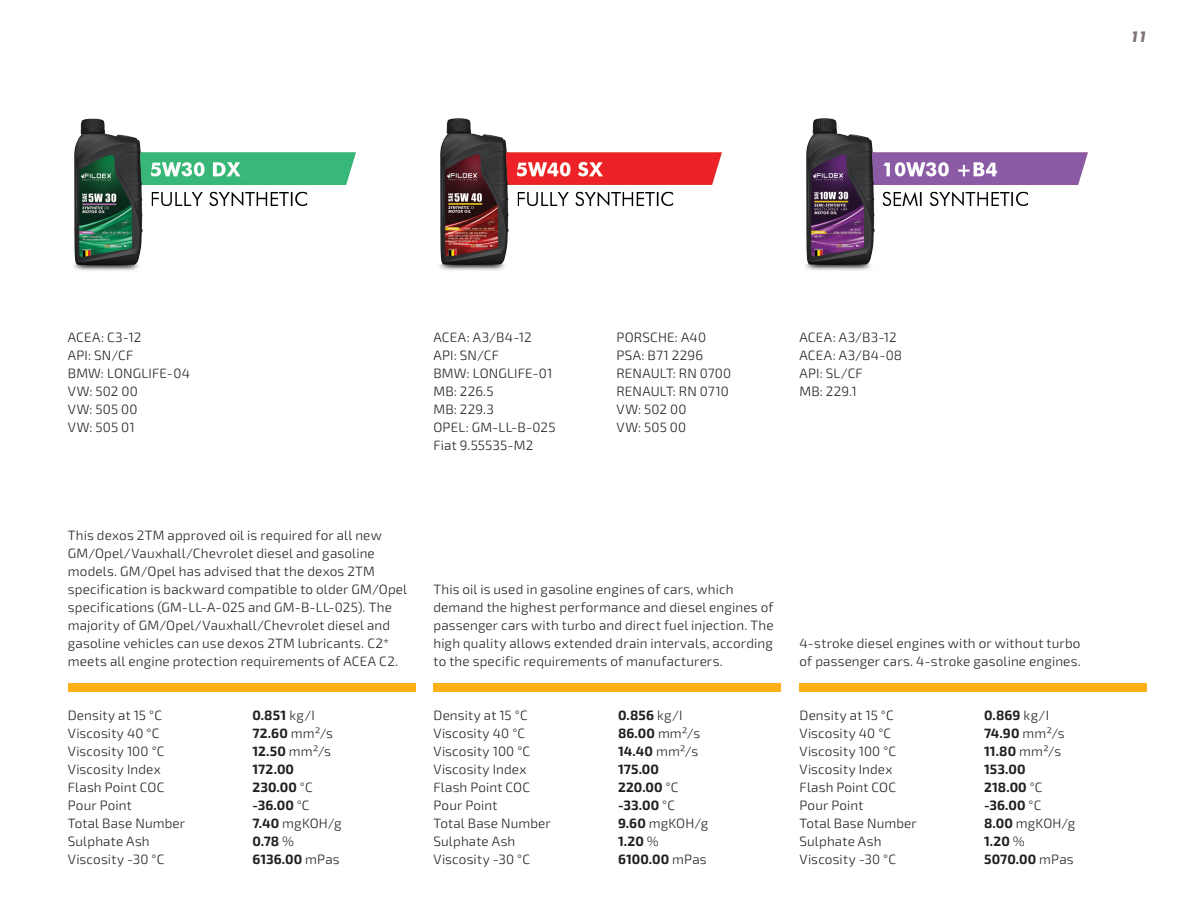
<style>
.page{position:relative;width:1188px;height:918px;background:#fff}
.page>*{position:absolute;margin:0;border:0;box-sizing:border-box;transform-origin:0 0}
.t1{font:italic 700 15px "Futura BT";color:#7f7674}
.t2{font:300 13.5px/18px "Exo 2";letter-spacing:.01em;color:#231f20}
.t3{font:700 13.5px "Exo 2";letter-spacing:.01em;color:#231f20}
.s1{font-weight:300}
.s2{font-weight:700}
</style>
<div class="page">
<img style="left:73px;top:118px;width:283px;height:153px">
<img style="left:439px;top:118px;width:283px;height:152px">
<img style="left:805px;top:118px;width:283px;height:152px">
<div style="left:68px;top:683px;width:348px;height:9px;background:#fbb017"></div>
<div style="left:434px;top:683px;width:348px;height:9px;background:#fbb017"></div>
<div style="left:800px;top:683px;width:348px;height:9px;background:#fbb017"></div>
<p class="t1" style="left:1131px;top:28px;width:18px">11</p>
<p class="t2" style="left:68px;top:329px;width:124px">ACEA: C3-12<br>API: SN/CF<br>BMW: LONGLIFE-04<br>VW: 502 00<br>VW: 505 00<br>VW: 505 01</p>
<p class="t2" style="left:434px;top:329px;width:124px">ACEA: A3/B4-12<br>API: SN/CF<br>BMW: LONGLIFE-01<br>MB: 226.5<br>MB: 229.3<br>OPEL: GM-LL-B-025<br>Fiat 9.55535-M2</p>
<p class="t2" style="left:617px;top:329px;width:116px">PORSCHE: A40<br>PSA: B71 2296<br>RENAULT: RN 0700<br>RENAULT: RN 0710<br>VW: 502 00<br>VW: 505 00</p>
<p class="t2" style="left:800px;top:329px;width:104px">ACEA: A3/B3-12<br>ACEA: A3/B4-08<br>API: SL/CF<br>MB: 229.1</p>
<p class="t2" style="left:68px;top:527px;width:341px">This dexos 2TM approved oil is required for all new GM/Opel/Vauxhall/Chevrolet diesel and gasoline models. GM/Opel has advised that the dexos 2TM specification is backward compatible to older GM/Opel specifications (GM-LL-A-025 and GM-B-LL-025). The majority of GM/Opel/Vauxhall/Chevrolet diesel and gasoline vehicles can use dexos 2TM lubricants. C2* meets all engine protection requirements of ACEA C2.</p>
<p class="t2" style="left:68px;top:707px;width:96px">Density at 15 °C</p>
<p class="t3" style="left:252px;top:707px;width:64px">0.851 <span class="s1">kg/I</span></p>
<p class="t2" style="left:68px;top:725px;width:93px">Viscosity 40 °C</p>
<p class="t3" style="left:252px;top:725px;width:82px">72.60 <span class="s1">mm²/s</span></p>
<p class="t2" style="left:68px;top:743px;width:98px">Viscosity 100 °C</p>
<p class="t3" style="left:252px;top:743px;width:80px">12.50 <span class="s1">mm²/s</span></p>
<p class="t2" style="left:68px;top:761px;width:95px">Viscosity Index</p>
<p class="t3" style="left:252px;top:761px;width:43px">172.00</p>
<p class="t2" style="left:68px;top:779px;width:98px">Flash Point COC</p>
<p class="t3" style="left:252px;top:779px;width:62px">230.00 <span class="s1">°C</span></p>
<p class="t2" style="left:68px;top:797px;width:65px">Pour Point</p>
<p class="t3" style="left:252px;top:797px;width:59px">-36.00 <span class="s1">°C</span></p>
<p class="t2" style="left:68px;top:815px;width:119px">Total Base Number</p>
<p class="t2" style="left:252px;top:815px;width:91px"><span class="s2">7.40</span> mgKOH/g</p>
<p class="t2" style="left:68px;top:833px;width:83px">Sulphate Ash</p>
<p class="t3" style="left:252px;top:833px;width:43px">0.78 <span class="s1">%</span></p>
<p class="t2" style="left:68px;top:851px;width:98px">Viscosity -30 °C</p>
<p class="t3" style="left:252px;top:851px;width:89px">6136.00 <span class="s1">mPas</span></p>
<p class="t2" style="left:434px;top:581px;width:342px">This oil is used in gasoline engines of cars, which demand the highest performance and diesel engines of passenger cars with turbo and direct fuel injection. The high quality allows extended drain intervals, according to the specific requirements of manufacturers.</p>
<p class="t2" style="left:434px;top:707px;width:96px">Density at 15 °C</p>
<p class="t3" style="left:618px;top:707px;width:66px">0.856 <span class="s1">kg/I</span></p>
<p class="t2" style="left:434px;top:725px;width:93px">Viscosity 40 °C</p>
<p class="t3" style="left:618px;top:725px;width:84px">86.00 <span class="s1">mm²/s</span></p>
<p class="t2" style="left:434px;top:742px;width:98px">Viscosity 100 °C</p>
<p class="t3" style="left:618px;top:743px;width:82px">14.40 <span class="s1">mm²/s</span></p>
<p class="t2" style="left:434px;top:760px;width:95px">Viscosity Index</p>
<p class="t3" style="left:618px;top:761px;width:43px">175.00</p>
<p class="t2" style="left:434px;top:778px;width:98px">Flash Point COC</p>
<p class="t3" style="left:618px;top:779px;width:62px">220.00 <span class="s1">°C</span></p>
<p class="t2" style="left:434px;top:796px;width:65px">Pour Point</p>
<p class="t3" style="left:618px;top:797px;width:58px">-33.00 <span class="s1">°C</span></p>
<p class="t2" style="left:434px;top:814px;width:119px">Total Base Number</p>
<p class="t2" style="left:618px;top:814px;width:92px"><span class="s2">9.60</span> mgKOH/g</p>
<p class="t2" style="left:434px;top:832px;width:83px">Sulphate Ash</p>
<p class="t3" style="left:618px;top:833px;width:42px">1.20 <span class="s1">%</span></p>
<p class="t2" style="left:434px;top:850px;width:98px">Viscosity -30 °C</p>
<p class="t3" style="left:618px;top:851px;width:90px">6100.00 <span class="s1">mPas</span></p>
<p class="t2" style="left:800px;top:635px;width:283px">4-stroke diesel engines with or without turbo of passenger cars. 4-stroke gasoline engines.</p>
<p class="t2" style="left:800px;top:706px;width:96px">Density at 15 °C</p>
<p class="t3" style="left:984px;top:707px;width:67px">0.869 <span class="s1">kg/I</span></p>
<p class="t2" style="left:800px;top:724px;width:93px">Viscosity 40 °C</p>
<p class="t3" style="left:984px;top:725px;width:82px">74.90 <span class="s1">mm²/s</span></p>
<p class="t2" style="left:800px;top:742px;width:98px">Viscosity 100 °C</p>
<p class="t3" style="left:984px;top:743px;width:79px">11.80 <span class="s1">mm²/s</span></p>
<p class="t2" style="left:800px;top:760px;width:95px">Viscosity Index</p>
<p class="t3" style="left:984px;top:761px;width:43px">153.00</p>
<p class="t2" style="left:800px;top:778px;width:98px">Flash Point COC</p>
<p class="t3" style="left:984px;top:779px;width:60px">218.00 <span class="s1">°C</span></p>
<p class="t2" style="left:800px;top:796px;width:65px">Pour Point</p>
<p class="t3" style="left:984px;top:797px;width:59px">-36.00 <span class="s1">°C</span></p>
<p class="t2" style="left:800px;top:814px;width:119px">Total Base Number</p>
<p class="t2" style="left:984px;top:814px;width:93px"><span class="s2">8.00</span> mgKOH/g</p>
<p class="t2" style="left:800px;top:832px;width:83px">Sulphate Ash</p>
<p class="t3" style="left:984px;top:833px;width:42px">1.20 <span class="s1">%</span></p>
<p class="t2" style="left:800px;top:850px;width:98px">Viscosity -30 °C</p>
<p class="t3" style="left:984px;top:851px;width:91px">5070.00 <span class="s1">mPas</span></p>
</div>
